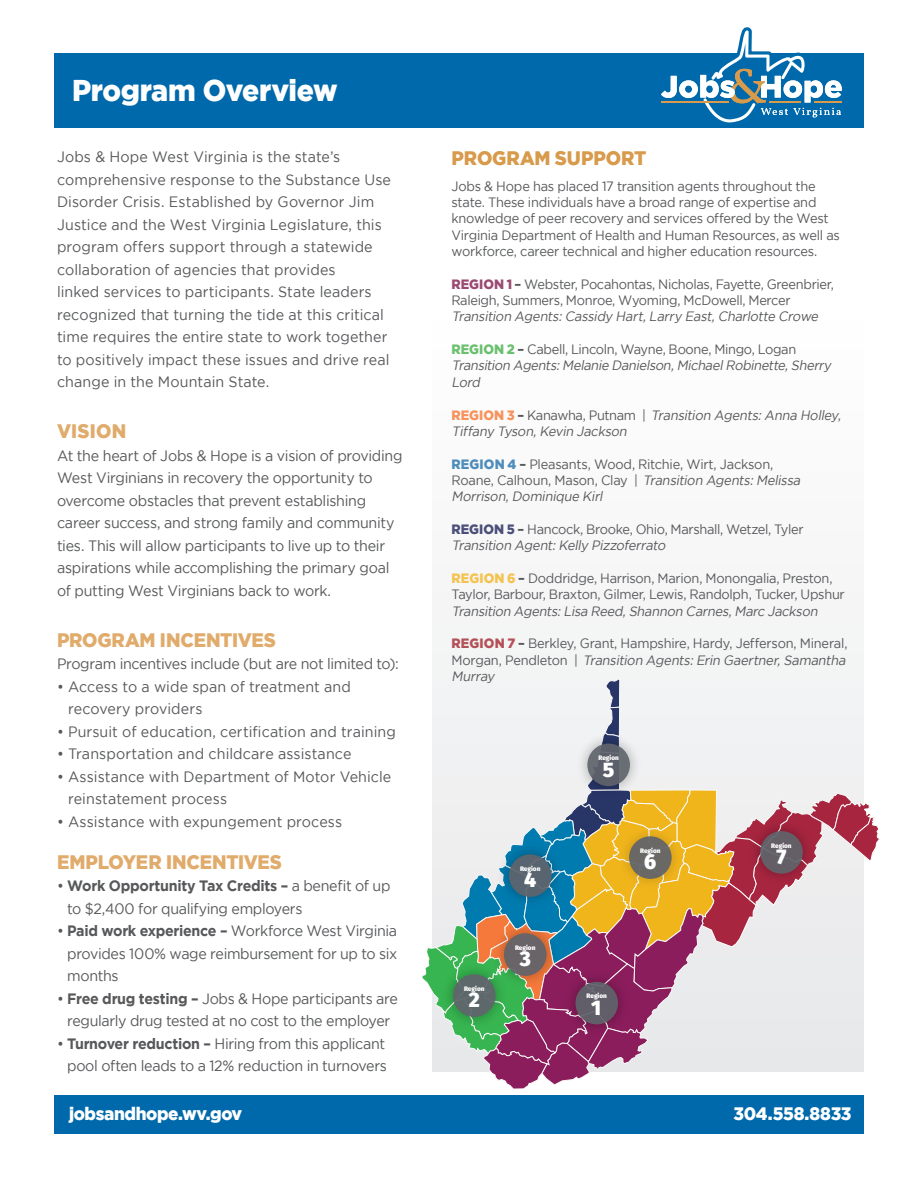
<style>
.page{position:relative;width:918px;height:1188px;background:#fff}
.page>*{position:absolute;margin:0;border:0;box-sizing:border-box;transform-origin:0 0}
.t1{font:900 30px "Gotham";letter-spacing:-.015em;color:#fff;scale:.95 1}
.t2{font:900 20.85px "Fira Sans";color:#fff}
.t3{font:900 19.5px "Gotham";letter-spacing:-.01em;color:#e0ab6b;scale:.95 1}
.t4{font:900 19.5px "Gotham";letter-spacing:-.01em;color:#d89a4b;scale:.95 1}
.t5{font:900 18px "Gotham";letter-spacing:-.025em;color:#fff;scale:.95 1}
.t6{font:15px/22.5px "Gotham";letter-spacing:-.005em;color:#57585a;scale:.95 1}
.t7{font:15px "Gotham";letter-spacing:-.025em;color:#57585a;scale:.95 1}
.t8{font:13.5px/16.4px "Gotham";letter-spacing:-.02em;color:#57585a;scale:.95 1}
.t9{font:italic 13.5px/16.4px "Gotham";color:#57585a;scale:.95 1}
.t10{font:900 6.45px "Fira Sans";color:#fff}
.s1{font-weight:700}
.s2{font-weight:900;color:#9b4a71}
.s3{font-style:italic}
.s4{font-weight:900;font-style:normal;color:#6ac06e}
.s5{font-weight:700;font-style:normal}
.s6{font-style:normal}
.s7{font-weight:900;font-style:normal;color:#f7925d}
.s8{font-weight:900;color:#4e8dbb}
.s9{font-weight:900;color:#4b4f7a}
.s10{font-weight:900;color:#f4c24e}
.s11{font-weight:900;color:#b45057}
</style>
<div class="page">
<div style="left:54px;top:1095px;width:810px;height:39px;background:#0069ab"></div>
<div style="left:54px;top:53px;width:810px;height:75px;background:#0069ab"></div>
<svg style="left:661px;top:27px;width:181px;height:96px"></svg>
<hr style="left:661px;top:101px;width:67px;height:2px;background:#d89a4b">
<hr style="left:770px;top:101px;width:31px;height:2px;background:#d89a4b">
<hr style="left:814px;top:101px;width:28px;height:2px;background:#d89a4b">
<div style="left:432px;top:150px;width:432px;height:921px;background:#fbfbfb"></div>
<svg style="left:422px;top:679px;width:458px;height:410px"></svg>
<img style="left:613px;top:820px;width:75px;height:75px">
<svg style="left:629px;top:836px;width:43px;height:43px"></svg>
<img style="left:571px;top:727px;width:75px;height:75px">
<div style="left:587px;top:744px;width:43px;height:42px;background:linear-gradient(to right,#636770,#63666f);border-radius:50%"></div>
<img style="left:493px;top:838px;width:75px;height:75px">
<svg style="left:509px;top:854px;width:43px;height:43px"></svg>
<img style="left:559px;top:965px;width:75px;height:75px">
<div style="left:575px;top:982px;width:43px;height:42px;background:#5f636b;border-radius:50%"></div>
<img style="left:437px;top:958px;width:75px;height:75px">
<div style="left:453px;top:974px;width:43px;height:43px;background:#5f636b;border-radius:50%"></div>
<img style="left:744px;top:815px;width:75px;height:75px">
<div style="left:760px;top:831px;width:43px;height:43px;background:#5f636b;border-radius:50%"></div>
<img style="left:487px;top:917px;width:76px;height:76px">
<div style="left:504px;top:933px;width:43px;height:43px;background:#696467;border-radius:50%"></div>
<p class="t1" style="left:72px;top:73px;width:281px">Program Overview</p>
<p class="t6" style="left:57px;top:145px;width:353px">Jobs &amp; Hope West Virginia is the state’s comprehensive response to the Substance Use Disorder Crisis. Established by Governor Jim Justice and the West Virginia Legislature, this program offers support through a statewide collaboration of agencies that provides<br>linked services to participants. State leaders recognized that turning the tide at this critical time requires the entire state to work together to positively impact these issues and drive real change in the Mountain State.</p>
<p class="t3" style="left:57px;top:420px;width:74px">VISION</p>
<p class="t6" style="left:57px;top:444px;width:365px">At the heart of Jobs &amp; Hope is a vision of providing West Virginians in recovery the opportunity to overcome obstacles that prevent establishing career success, and strong family and community ties. This will allow participants to live up to their aspirations while accomplishing the primary goal of putting West Virginians back to work.</p>
<p class="t3" style="left:57px;top:628px;width:232px">PROGRAM INCENTIVES</p>
<p class="t7" style="left:57px;top:656px;width:361px">Program incentives include (but are not limited to):</p>
<p class="t6" style="left:68px;top:675px;width:299px;text-indent:-11px">• Access to a wide span of treatment and recovery providers</p>
<p class="t6" style="left:57px;top:720px;width:358px">• Pursuit of education, certification and training</p>
<p class="t6" style="left:57px;top:742px;width:312px">• Transportation and childcare assistance</p>
<p class="t6" style="left:68px;top:765px;width:342px;text-indent:-11px">• Assistance with Department of Motor Vehicle reinstatement process</p>
<p class="t6" style="left:57px;top:810px;width:302px">• Assistance with expungement process</p>
<p class="t3" style="left:57px;top:850px;width:238px">EMPLOYER INCENTIVES</p>
<p class="t6" style="left:67px;top:874px;width:342px;text-indent:-10px">• <span class="s1">Work Opportunity Tax Credits –</span> a benefit of up to $2,400 for qualifying employers</p>
<p class="t6" style="left:67px;top:919px;width:349px;text-align:justify;text-indent:-10px">• <span class="s1">Paid work experience –</span> Workforce West Virginia provides 100% wage reimbursement for up to six months</p>
<p class="t6" style="left:57px;top:987px;width:360px;text-align:center">• <span class="s1">Free drug testing –</span> Jobs &amp; Hope participants are regularly drug tested at no cost to the employer</p>
<p class="t6" style="left:57px;top:1032px;width:349px;text-align:right">• <span class="s1">Turnover reduction –</span> Hiring from this applicant pool often leads to a 12% reduction in turnovers</p>
<p class="t4" style="left:452px;top:146px;width:207px">PROGRAM SUPPORT</p>
<p class="t8" style="left:452px;top:177px;width:410px">Jobs &amp; Hope has placed 17 transition agents throughout the state. These individuals have a broad range of expertise and knowledge of peer recovery and services offered by the West Virginia Department of Health and Human Resources, as well as workforce, career technical and higher education resources.</p>
<p class="t8" style="left:452px;top:276px;width:404px"><span class="s2">REGION 1</span> <span class="s1">–</span> Webster, Pocahontas, Nicholas, Fayette, Greenbrier,<br>Raleigh, Summers, Monroe, Wyoming, McDowell, Mercer<br><span class="s3">Transition Agents:Cassidy Hart,Larry East,Charlotte Crowe</span></p>
<p class="t9" style="left:452px;top:341px;width:404px"><span class="s4">REGION 2</span> <span class="s5">–</span> <span class="s6">Cabell, Lincoln, Wayne, Boone, Mingo, Logan<br></span>Transition Agents:Melanie Danielson,MichaelRobinette,Sherry<br>Lord</p>
<p class="t9" style="left:452px;top:406px;width:414px"><span class="s7">R E G I O N 3</span> <span class="s5">–</span> <span class="s6">Ka n a w h a , P u t n a m |</span> Transition Agents:Anna Holley,<br>Tiffany Tyson,Kevin Jackson</p>
<p class="t8" style="left:452px;top:455px;width:371px"><span class="s8">REGION 4</span> <span class="s1">–</span> Pleasants, Wood, Ritchie, Wirt, Jackson,<br>Ro a n e , C a l h o u n , M a s o n , C l ay | <span class="s3">Transition Agents:Melissa<br>Morrison,Dominique Kirl</span></p>
<p class="t8" style="left:452px;top:521px;width:372px"><span class="s9">REGION 5</span> <span class="s1">–</span> Hancock, Brooke, Ohio, Marshall, Wetzel, Tyler</p>
<p class="t9" style="left:452px;top:537px;width:229px">Transition Agent:Kelly Pizzoferrato</p>
<p class="t8" style="left:452px;top:570px;width:416px"><span class="s10">REGION 6</span> <span class="s1">–</span> Doddridge, Harrison, Marion, Monongalia, Preston,<br>Taylor, Barbour, Braxton, Gilmer, Lewis, Randolph, Tucker, Upshur<br><span class="s3">Transition Agents:Lisa Reed,Shannon Carnes,Marc Jackson</span></p>
<p class="t8" style="left:452px;top:635px;width:419px;text-align:justify"><span class="s11">REGION 7</span> <span class="s1">–</span> Berkley, Grant, Hampshire, Hardy, Jefferson, Mineral, M o r g a n , P e n d l e t o n | <span class="s3">Transition Agents:Erin Gaertner,Samantha Murray</span></p>
<p class="t10" style="left:464px;top:983px;width:22px">Region</p>
<p class="t2" style="left:469px;top:981px;width:13px">2</p>
<p class="t10" style="left:520px;top:863px;width:22px">Region</p>
<p class="t2" style="left:524px;top:861px;width:14px">4</p>
<p class="t10" style="left:515px;top:942px;width:22px">Region</p>
<p class="t2" style="left:520px;top:940px;width:13px">3</p>
<p class="t10" style="left:598px;top:752px;width:22px">Region</p>
<p class="t2" style="left:603px;top:751px;width:13px">5</p>
<p class="t10" style="left:640px;top:845px;width:22px">Region</p>
<p class="t2" style="left:644px;top:843px;width:14px">6</p>
<p class="t10" style="left:587px;top:990px;width:22px">Region</p>
<p class="t2" style="left:591px;top:989px;width:12px">1</p>
<p class="t10" style="left:771px;top:840px;width:22px">Region</p>
<p class="t2" style="left:776px;top:838px;width:12px">7</p>
<p class="t5" style="left:69px;top:1103px;width:184px">jobsandhope.wv.gov</p>
<p class="t5" style="left:734px;top:1103px;width:125px">304.558.8833</p>
</div>
